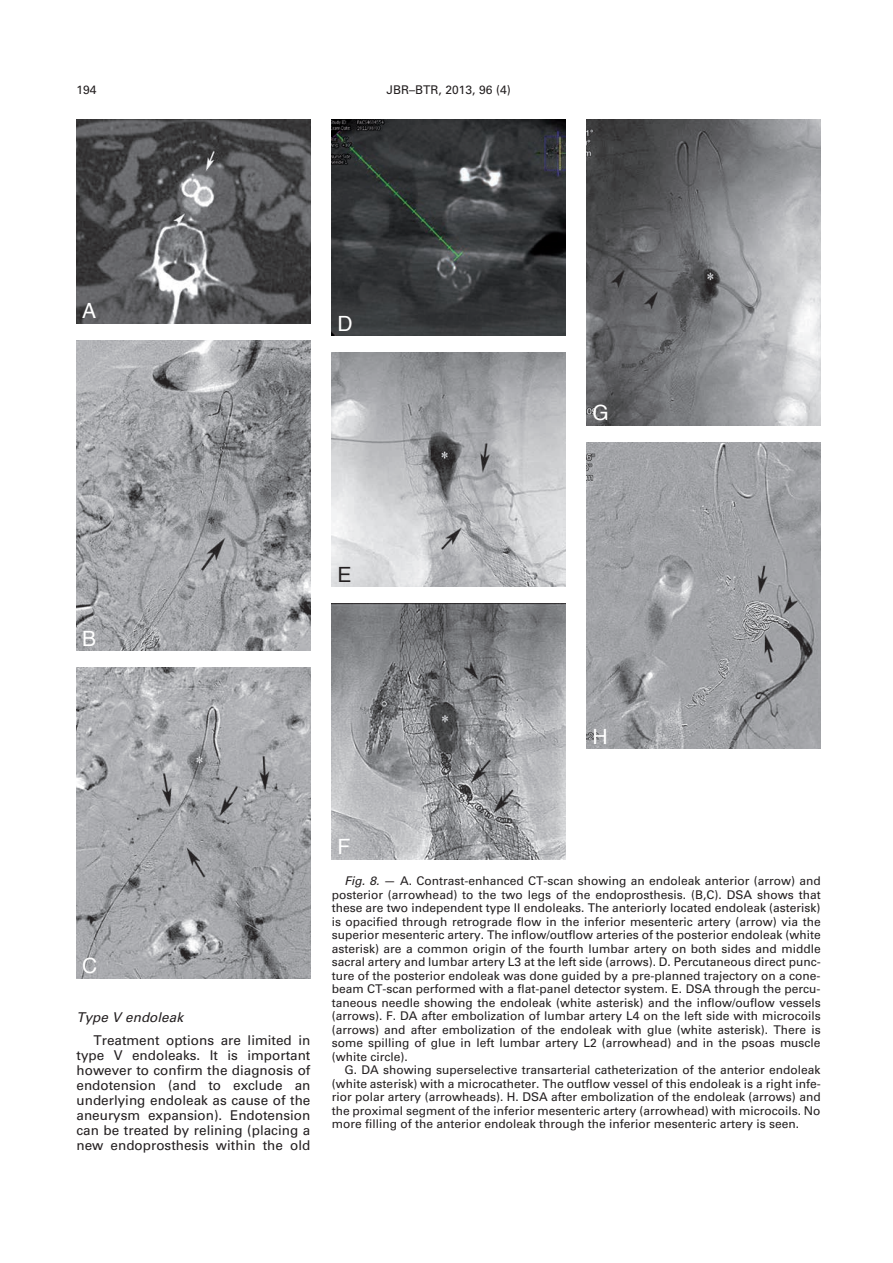
<style>
.page{position:relative;width:893px;height:1263px;background:#fff}
.page>*{position:absolute;margin:0;border:0;box-sizing:border-box;transform-origin:0 0}
.t1{font:21px "Helvetica";color:#fff}
.t2{font:21px "Helvetica";color:#231f20}
.t3{font:13.5px/15px "Univers";color:#231f20;text-align:justify}
.t4{font:italic 13.5px "Univers";color:#231f20}
.t5{font:12px/13.5px "Univers";color:#231f20;text-align:justify}
.t6{font:12px "Univers";color:#231f20}
.s1{font-style:italic}
</style>
<div class="page">
<img style="left:77px;top:119px;width:233px;height:204px">
<img style="left:77px;top:340px;width:233px;height:311px">
<img style="left:77px;top:668px;width:233px;height:310px">
<img style="left:332px;top:119px;width:234px;height:217px">
<img style="left:332px;top:353px;width:234px;height:234px">
<img style="left:332px;top:604px;width:234px;height:255px">
<img style="left:587px;top:119px;width:234px;height:306px">
<img style="left:587px;top:442px;width:234px;height:306px">
<p class="t5" style="left:77px;top:83px;width:22px">194</p>
<p class="t6" style="left:386px;top:83px;width:126px">JBR–BTR, 2013, 96 (4)</p>
<h1 class="t1" style="left:82px;top:295px;width:16px">A</h1>
<h1 class="t1" style="left:337px;top:307px;width:17px">D</h1>
<h1 class="t1" style="left:593px;top:397px;width:18px">G</h1>
<h1 class="t1" style="left:82px;top:622px;width:16px">B</h1>
<h1 class="t2" style="left:337px;top:558px;width:16px">E</h1>
<h1 class="t1" style="left:593px;top:720px;width:17px">H</h1>
<h1 class="t1" style="left:82px;top:950px;width:17px">C</h1>
<p class="t4" style="left:77px;top:1009px;width:108px">Type V endoleak</p>
<p class="t3" style="left:77px;top:1032px;width:235px;text-indent:17px">Treatment options are limited in type V endoleaks. It is important however to confirm the diagnosis of endotension (and to exclude an underlying endoleak as cause of the aneurysm expansion). Endotension can be treated by relining (placing a new endoprosthesis within the old</p>
<h1 class="t1" style="left:337px;top:830px;width:14px">F</h1>
<p class="t5" style="left:332px;top:874px;width:491px;text-indent:13px"><span class="s1">Fig. 8.</span> — A. Contrast-enhanced CT-scan showing an endoleak anterior (arrow) and posterior (arrowhead) to the two legs of the endoprosthesis. (B,C). DSA shows that these are two independent type II endoleaks. The anteriorly located endoleak (asterisk) is opacified through retrograde flow in the inferior mesenteric artery (arrow) via the superior mesenteric artery. The inflow/outflow arteries of the posterior endoleak (white asterisk) are a common origin of the fourth lumbar artery on both sides and middle sacral artery and lumbar artery L3 at the left side (arrows). D. Percutaneous direct punc&shy;ture of the posterior endoleak was done guided by a pre-planned trajectory on a cone&shy;beam CT-scan performed with a flat-panel detector system. E. DSA through the percu&shy;taneous needle showing the endoleak (white asterisk) and the inflow/ouflow vessels (arrows). F. DA after embolization of lumbar artery L4 on the left side with microcoils (arrows) and after embolization of the endoleak with glue (white asterisk). There is some spilling of glue in left lumbar artery L2 (arrowhead) and in the psoas muscle (white circle).</p>
<p class="t5" style="left:332px;top:1063px;width:491px;text-indent:13px">G. DA showing superselective transarterial catheterization of the anterior endoleak (white asterisk) with a microcatheter. The outflow vessel of this endoleak is a right infe&shy;rior polar artery (arrowheads). H. DSA after embolization of the endoleak (arrows) and the proximal segment of the inferior mesenteric artery (arrowhead) with microcoils. No more filling of the anterior endoleak through the inferior mesenteric artery is seen.</p>
</div>
